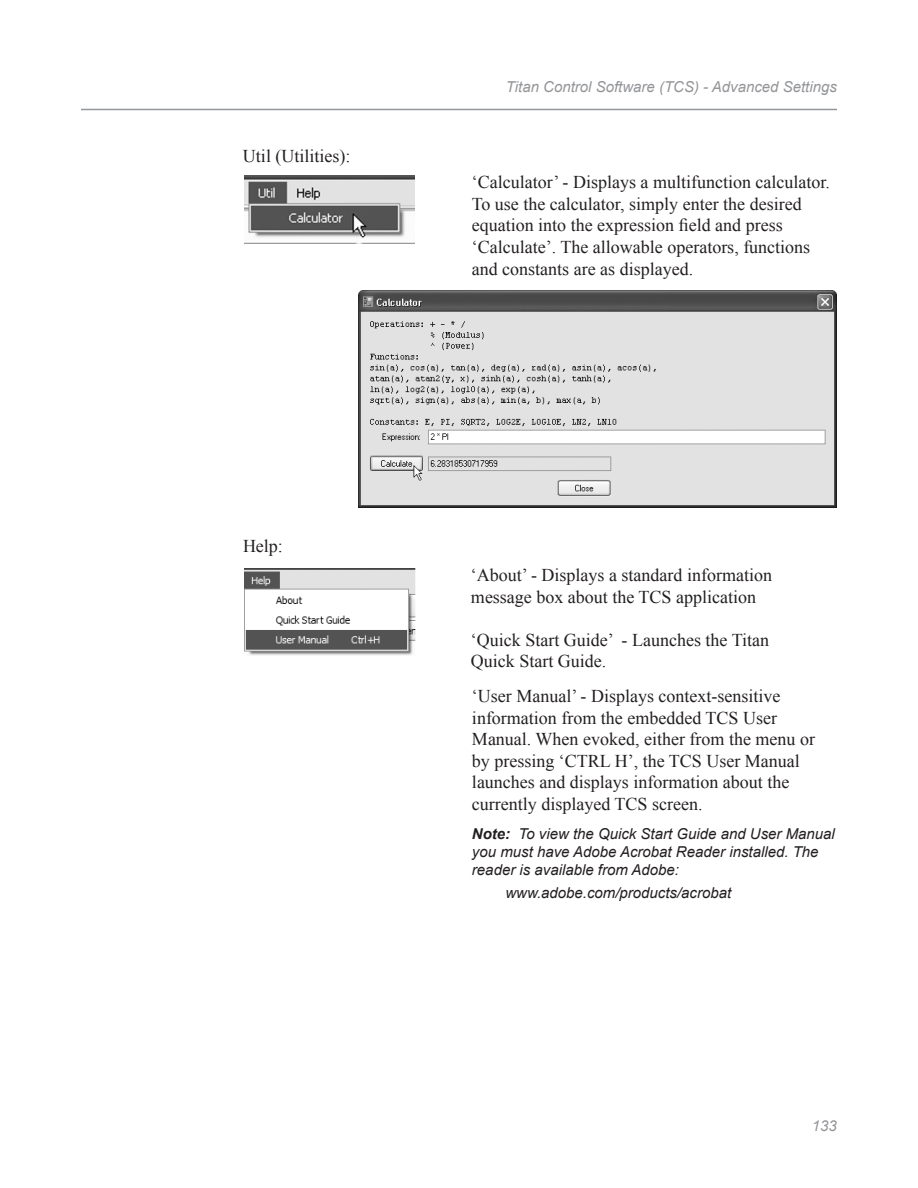
<style>
.page{position:relative;width:918px;height:1188px;background:#fff}
.page>*{position:absolute;margin:0;border:0;box-sizing:border-box;transform-origin:0 0}
.SoundEditor_Body_Te{font:18px/21.6px "Times New Roman";color:#231f20}
.SoundEditor_Body_Te-2{font:italic 15px/18px "Arial";color:#231f20}
.t1{font:italic 15px "Arial";color:#939598}
.s1{font-weight:700}
</style>
<div class="page">
<hr style="left:81px;top:109px;width:756px;height:1px;background:#95979a">
<img style="left:244px;top:176px;width:170px;height:68px">
<img style="left:359px;top:291px;width:478px;height:217px">
<img style="left:244px;top:568px;width:172px;height:87px">
<p class="SoundEditor_Body_Te" style="left:243px;top:145px;width:109px">Util (Utilities):</p>
<p class="SoundEditor_Body_Te" style="left:243px;top:535px;width:41px">Help:</p>
<p class="t1" style="left:506px;top:77px;width:333px">Titan Control Software (TCS) - Advanced Settings</p>
<p class="SoundEditor_Body_Te" style="left:472px;top:171px;width:360px">‘Calculator’ - Displays a multifunction calculator.<br>To use the calculator, simply enter the desired equation into the expression field and press ‘Calculate’. The allowable operators, functions and constants are as displayed.</p>
<p class="SoundEditor_Body_Te" style="left:471px;top:564px;width:303px">‘About’ - Displays a standard information message box about the TCS application</p>
<p class="SoundEditor_Body_Te" style="left:471px;top:629px;width:300px">‘Quick Start Guide’ - Launches the Titan<br>Quick Start Guide.</p>
<p class="SoundEditor_Body_Te" style="left:472px;top:685px;width:345px">‘User Manual’ - Displays context-sensitive information from the embedded TCS User Manual. When evoked, either from the menu or by pressing ‘CTRL H’, the TCS User Manual launches and displays information about the currently displayed TCS screen.</p>
<p class="SoundEditor_Body_Te-2" style="left:472px;top:825px;width:364px"><span class="s1">Note:</span> To view the Quick Start Guide and User Manual you must have Adobe Acrobat Reader installed. The reader is available from Adobe:</p>
<p class="SoundEditor_Body_Te-2" style="left:505px;top:884px;width:227px">www.adobe.com/products/acrobat</p>
<p class="t1" style="left:812px;top:1116px;width:27px">133</p>
</div>
